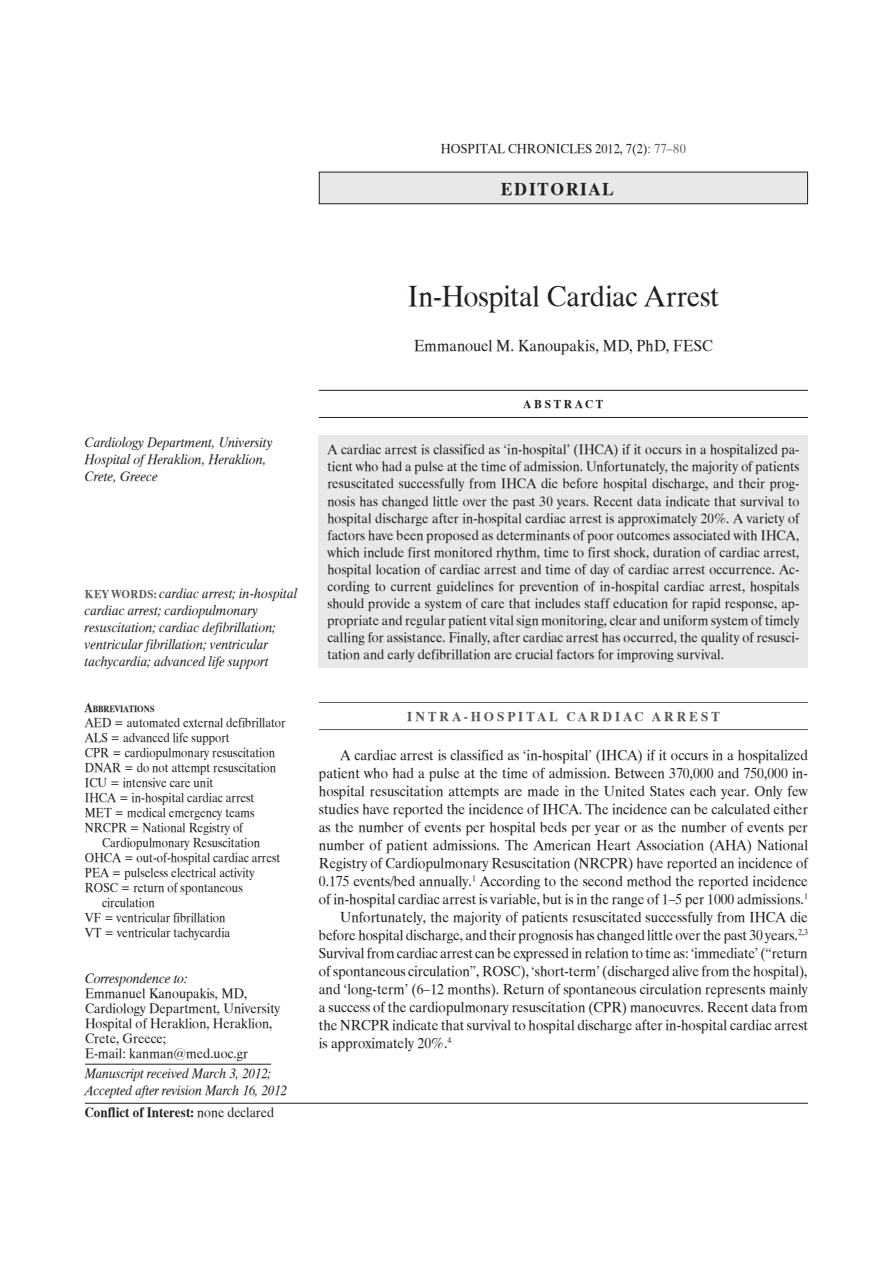
<style>
.page{position:relative;width:893px;height:1263px;background:#fff}
.page>*{position:absolute;margin:0;border:0;box-sizing:border-box;transform-origin:0 0}
.t1{font:30px "UB Times";color:#231f20;scale:.95 1}
.t2{font:18px "UB Times Bold";letter-spacing:.1em;color:#231f20}
.t3{font:16.5px "UB Times";color:#231f20;scale:.95 1}
.t4{font:15px "UB Times";color:#231f20;scale:.95 1}
.t5{font:14.25px/17.1px "UB Times";color:#231f20;text-align:justify;scale:.95 1}
.t6{font:14.25px/17.1px "UB Times Italic";letter-spacing:.01em;color:#231f20;scale:.95 1}
.t7{font:14.25px/17.1px "UB Times Italic";letter-spacing:.01em;color:#231f20;scale:.93 1}
.t8{font:14.25px "UB Times Bold";color:#231f20;scale:.93 1}
.t9{font:13.5px "UB Times";color:#231f20;scale:.9 1}
.t10{font:13.5px "UB Times";color:#231f20;scale:.95 1}
.t11{font:13.5px "UB Times Bold";letter-spacing:.23em;color:#58595b}
.t12{font:12px "UB Times Bold";letter-spacing:.225em;color:#231f20}
.t13{font:9.45px "UB Times Bold";color:#231f20;scale:.9 1}
.s1{color:#58595b}
.s2{font-family:"UB Times Bold";font-size:12px;color:#58595b}
.s3{font-size:13.5px}
.s4{font-family:"UB Times"}
</style>
<div class="page">
<hr style="left:319px;top:390px;width:489px;height:1px;background:#231f20">
<hr style="left:319px;top:417px;width:489px;height:1px;background:#231f20">
<hr style="left:319px;top:702px;width:489px;height:1px;background:#58595b">
<hr style="left:319px;top:729px;width:489px;height:1px;background:#58595b">
<div style="left:319px;top:435px;width:489px;height:233px;background:#e7e8e8"></div>
<div style="left:319px;top:172px;width:488px;height:32px;background:#e7e8e8"></div>
<div style="left:319px;top:172px;width:489px;height:32px;border:1px solid #231f20"></div>
<hr style="left:85px;top:1064px;width:186px;height:1px;background:#231f20">
<hr style="left:85px;top:1103px;width:723px;height:1px;background:#231f20">
<p class="t10" style="left:441px;top:141px;width:259px">HOSPITAL CHRONICLES 2012, 7(2)<span class="s1">: 77–80</span></p>
<p class="t2" style="left:501px;top:179px;width:114px">EDITORIAL</p>
<p class="t6" style="left:85px;top:434px;width:199px">Cardiology Department, University<br>Hospital of Heraklion, Heraklion,<br>Crete, Greece</p>
<p class="t6" style="left:85px;top:585px;width:225px"><span class="s2">KEY WORDS:</span> cardiac arrest; in-hospital cardiac arrest; cardiopulmonary resuscitation; cardiac defibrillation; ventricular fibrillation; ventricular tachycardia; advanced life support</p>
<p class="t13" style="left:85px;top:704px;width:79px"><span class="s3">A</span>BBREVIATIONS</p>
<p class="t9" style="left:85px;top:716px;width:224px">AED = automated external defibrillator</p>
<p class="t9" style="left:85px;top:731px;width:162px">ALS = advanced life support</p>
<p class="t9" style="left:85px;top:746px;width:213px">CPR = cardiopulmonary resuscitation</p>
<p class="t9" style="left:85px;top:761px;width:214px">DNAR = do not attempt resuscitation</p>
<p class="t9" style="left:85px;top:776px;width:144px">ICU = intensive care unit</p>
<p class="t9" style="left:85px;top:791px;width:190px">IHCA = in-hospital cardiac arrest</p>
<p class="t9" style="left:85px;top:806px;width:190px">MET = medical emergency teams</p>
<p class="t9" style="left:85px;top:821px;width:177px">NRCPR = National Registry of</p>
<p class="t9" style="left:102px;top:836px;width:177px">Cardiopulmonary Resuscitation</p>
<p class="t9" style="left:85px;top:851px;width:218px">OHCA = out-of-hospital cardiac arrest</p>
<p class="t9" style="left:85px;top:866px;width:190px">PEA = pulseless electrical activity</p>
<p class="t9" style="left:85px;top:881px;width:177px">ROSC = return of spontaneous</p>
<p class="t9" style="left:102px;top:896px;width:60px">circulation</p>
<p class="t9" style="left:85px;top:911px;width:158px">VF = ventricular fibrillation</p>
<p class="t9" style="left:85px;top:926px;width:163px">VT = ventricular tachycardia</p>
<p class="t6" style="left:85px;top:970px;width:110px">Correspondence to:</p>
<p class="t5" style="left:85px;top:986px;width:207px;line-height:15px;text-align:left">Emmanuel Kanoupakis, MD,<br>Cardiology Department, University<br>Hospital of Heraklion, Heraklion,<br>Crete, Greece;<br>E-mail: kanman@med.uoc.gr</p>
<p class="t7" style="left:85px;top:1065px;width:219px">Manuscript received March 3, 2012;<br>Accepted after revision March 16, 2012</p>
<p class="t8" style="left:85px;top:1105px;width:205px">Conflict of Interest: <span class="s4">none declared</span></p>
<h1 class="t1" style="left:408px;top:280px;width:329px">In-Hospital Cardiac Arrest</h1>
<p class="t3" style="left:414px;top:337px;width:316px">Emmanouel M. Kanoupakis, MD, PhD, FESC</p>
<p class="t12" style="left:523px;top:397px;width:81px">ABSTRACT</p>
<p class="t5" style="left:327px;top:441px;width:498px">A cardiac arrest is classified as ‘in-hospital’ (IHCA) if it occurs in a hospitalized pa&shy;tient who had a pulse at the time of admission. Unfortunately, the majority of patients resuscitated successfully from IHCA die before hospital discharge, and their prog&shy;nosis has changed little over the past 30 years. Recent data indicate that survival to hospital discharge after in-hospital cardiac arrest is approximately 20%. A variety of factors have been proposed as determinants of poor outcomes associated with IHCA, which include first monitored rhythm, time to first shock, duration of cardiac arrest, hospital location of cardiac arrest and time of day of cardiac arrest occurrence. Ac&shy;cording to current guidelines for prevention of in-hospital cardiac arrest, hospitals should provide a system of care that includes staff education for rapid response, ap&shy;propriate and regular patient vital sign monitoring, clear and uniform system of timely calling for assistance. Finally, after cardiac arrest has occurred, the quality of resusci&shy;tation and early defibrillation are crucial factors for improving survival.</p>
<p class="t11" style="left:407px;top:709px;width:314px">INTRA-HOSPITAL CARDIAC ARREST</p>
<p class="t4" style="left:340px;top:747px;width:494px">A cardiac arrest is classified as ‘in-hospital’ (IHCA) if it occurs in a hospitalized</p>
<p class="t4" style="left:319px;top:765px;width:516px">patient who had a pulse at the time of admission. Between 370,000 and 750,000 in-</p>
<p class="t4" style="left:319px;top:783px;width:516px">hospital resuscitation attempts are made in the United States each year. Only few</p>
<p class="t4" style="left:319px;top:801px;width:516px">studies have reported the incidence of IHCA. The incidence can be calculated either</p>
<p class="t4" style="left:319px;top:819px;width:516px">as the number of events per hospital beds per year or as the number of events per</p>
<p class="t4" style="left:319px;top:837px;width:516px">number of patient admissions. The American Heart Association (AHA) National</p>
<p class="t4" style="left:319px;top:855px;width:516px">Registry of Cardiopulmonary Resuscitation (NRCPR) have reported an incidence of</p>
<p class="t4" style="left:319px;top:873px;width:516px">0.175 events/bed annually.<sup>1</sup> According to the second method the reported incidence</p>
<p class="t4" style="left:319px;top:891px;width:516px">of in-hospital cardiac arrest is variable, but is in the range of 1–5 per 1000 admissions.<sup>1</sup></p>
<p class="t4" style="left:340px;top:909px;width:494px">Unfortunately, the majority of patients resuscitated successfully from IHCA die</p>
<p class="t4" style="left:319px;top:927px;width:516px">before hospital discharge, and their prognosis has changed little over the past 30 years.<sup>2,3</sup></p>
<p class="t4" style="left:319px;top:945px;width:516px">Survival from cardiac arrest can be expressed in relation to time as: ‘immediate’ (“return</p>
<p class="t4" style="left:319px;top:963px;width:516px">of spontaneous circulation”, ROSC), ‘short-term’ (discharged alive from the hospital),</p>
<p class="t4" style="left:319px;top:981px;width:516px">and ‘long-term’ (6–12 months). Return of spontaneous circulation represents mainly</p>
<p class="t4" style="left:319px;top:999px;width:516px">a success of the cardiopulmonary resuscitation (CPR) manoeuvres. Recent data from</p>
<p class="t4" style="left:319px;top:1017px;width:516px">the NRCPR indicate that survival to hospital discharge after in-hospital cardiac arrest</p>
<p class="t4" style="left:319px;top:1035px;width:141px">is approximately 20%.<sup>4</sup></p>
</div>
